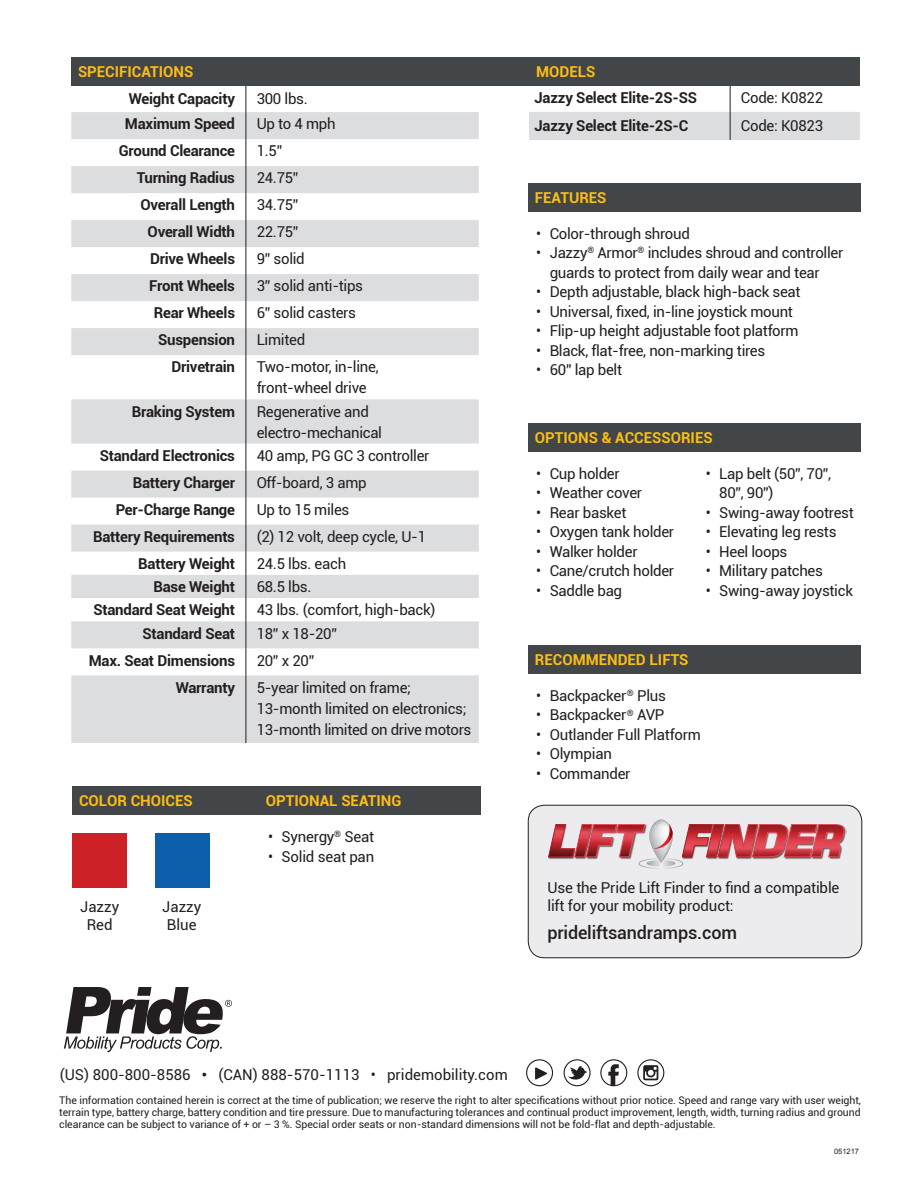
<style>
.page{position:relative;width:918px;height:1188px;background:#fff}
.page>*{position:absolute;margin:0;border:0;box-sizing:border-box;transform-origin:0 0}
.t1{font:500 18px "Roboto";letter-spacing:-.01em;color:#231f20}
.t2{font:15px/21px "Roboto";letter-spacing:-.02em;color:#231f20}
.t3{font:700 15px "Roboto";letter-spacing:-.015em;color:#231f20}
.t4{font:700 15px "Roboto";color:#fdbe12}
.t5{font:15px/18px "Roboto";color:#231f20;text-align:center}
.t6{font:10.5px/12px "Roboto";letter-spacing:-.005em;color:#231f20;text-align:justify}
.t7{font:7.5px "Arial";color:#231f20}
.s1{font-family:"Arial"}
</style>
<div class="page">
<svg style="left:71px;top:112px;width:408px;height:631px;fill:#dcdddf"></svg>
<svg style="left:246px;top:85px;width:1px;height:270px"></svg>
<hr style="left:246px;top:355px;width:1px;height:44px;background:#231f20">
<hr style="left:246px;top:399px;width:1px;height:45px;background:#231f20">
<svg style="left:246px;top:444px;width:1px;height:231px"></svg>
<hr style="left:246px;top:675px;width:1px;height:68px;background:#231f20">
<div style="left:73px;top:834px;width:54px;height:54px;background:#cd2027"></div>
<div style="left:155px;top:834px;width:54px;height:54px;background:#0d5fab"></div>
<div style="left:528px;top:805px;width:334px;height:153px;background:#ececee;border-radius:16px"></div>
<div style="left:528px;top:805px;width:334px;height:153px;border:1px solid #231f20;border-radius:16px"></div>
<div style="left:639px;top:858px;width:44px;height:11px;border:1px solid #fff;border-radius:50%"></div>
<svg style="left:548px;top:819px;width:127px;height:48px"></svg>
<img style="left:682px;top:827px;width:165px;height:32px">
<svg style="left:682px;top:824px;width:162px;height:33px;background:#c8545c"></svg>
<svg style="left:528px;top:85px;width:332px;height:55px"></svg>
<svg style="left:64px;top:987px;width:168px;height:65px"></svg>
<svg style="left:526px;top:1059px;width:27px;height:27px"></svg>
<svg style="left:564px;top:1059px;width:27px;height:27px"></svg>
<svg style="left:600px;top:1059px;width:27px;height:27px"></svg>
<svg style="left:637px;top:1059px;width:27px;height:27px"></svg>
<div style="left:71px;top:57px;width:789px;height:28px;background:#434648"></div>
<div style="left:528px;top:183px;width:332px;height:29px;background:#434648"></div>
<div style="left:528px;top:423px;width:332px;height:29px;background:#434648"></div>
<div style="left:528px;top:645px;width:332px;height:29px;background:#434648"></div>
<div style="left:72px;top:786px;width:409px;height:29px;background:#434648"></div>
<p class="t4" style="left:78px;top:61px;width:117px">SPECIFICATIONS</p>
<p class="t4" style="left:536px;top:61px;width:61px">MODELS</p>
<p class="t3" style="left:129px;top:88px;width:108px">Weight Capacity</p>
<p class="t2" style="left:257px;top:87px;width:53px">300 lbs.</p>
<p class="t3" style="left:125px;top:113px;width:112px">Maximum Speed</p>
<p class="t2" style="left:257px;top:113px;width:81px">Up to 4 mph</p>
<p class="t3" style="left:119px;top:140px;width:118px">Ground Clearance</p>
<p class="t2" style="left:257px;top:140px;width:27px">1.5”</p>
<p class="t3" style="left:137px;top:167px;width:100px">Turning Radius</p>
<p class="t2" style="left:257px;top:167px;width:43px">24.75”</p>
<p class="t3" style="left:140px;top:194px;width:96px">Overall Length</p>
<p class="t2" style="left:257px;top:194px;width:43px">34.75”</p>
<p class="t3" style="left:148px;top:221px;width:89px">Overall Width</p>
<p class="t2" style="left:257px;top:221px;width:43px">22.75”</p>
<p class="t3" style="left:150px;top:248px;width:86px">Drive Wheels</p>
<p class="t2" style="left:257px;top:248px;width:50px">9” solid</p>
<p class="t3" style="left:149px;top:275px;width:87px">Front Wheels</p>
<p class="t2" style="left:257px;top:275px;width:108px">3” solid anti-tips</p>
<p class="t3" style="left:154px;top:302px;width:83px">Rear Wheels</p>
<p class="t2" style="left:257px;top:302px;width:101px">6” solid casters</p>
<p class="t3" style="left:158px;top:329px;width:78px">Suspension</p>
<p class="t2" style="left:257px;top:329px;width:50px">Limited</p>
<p class="t3" style="left:171px;top:356px;width:65px">Drivetrain</p>
<p class="t2" style="left:257px;top:356px;width:123px">Two-motor, in-line, front-wheel drive</p>
<p class="t3" style="left:132px;top:401px;width:105px">Braking System</p>
<p class="t2" style="left:257px;top:400px;width:127px">Regenerative and electro-mechanical</p>
<p class="t3" style="left:100px;top:445px;width:137px">Standard Electronics</p>
<p class="t2" style="left:257px;top:444px;width:174px">40 amp, PG GC 3 controller</p>
<p class="t3" style="left:133px;top:472px;width:104px">Battery Charger</p>
<p class="t2" style="left:257px;top:471px;width:112px">Off-board, 3 amp</p>
<p class="t3" style="left:116px;top:499px;width:121px">Per-Charge Range</p>
<p class="t2" style="left:257px;top:498px;width:94px">Up to 15 miles</p>
<p class="t3" style="left:93px;top:526px;width:143px">Battery Requirements</p>
<p class="t2" style="left:257px;top:525px;width:171px">(2) 12 volt, deep cycle, U-1</p>
<p class="t3" style="left:138px;top:553px;width:98px">Battery Weight</p>
<p class="t2" style="left:257px;top:552px;width:91px">24.5 lbs. each</p>
<p class="t3" style="left:153px;top:576px;width:83px">Base Weight</p>
<p class="t2" style="left:257px;top:576px;width:56px">68.5 lbs.</p>
<p class="t3" style="left:93px;top:599px;width:143px">Standard Seat Weight</p>
<p class="t2" style="left:257px;top:599px;width:180px">43 lbs. (comfort, high-back)</p>
<p class="t3" style="left:143px;top:623px;width:94px">Standard Seat</p>
<p class="t2" style="left:257px;top:622px;width:82px">18” x 18-20”</p>
<p class="t3" style="left:89px;top:650px;width:148px">Max. Seat Dimensions</p>
<p class="t2" style="left:257px;top:649px;width:59px">20” x 20”</p>
<p class="t3" style="left:176px;top:677px;width:61px">Warranty</p>
<p class="t2" style="left:257px;top:676px;width:216px">5-year limited on frame;<br>13-month limited on electronics;<br>13-month limited on drive motors</p>
<p class="t4" style="left:79px;top:791px;width:115px">COLOR CHOICES</p>
<p class="t4" style="left:266px;top:791px;width:137px">OPTIONAL SEATING</p>
<p class="t5" style="left:80px;top:898px;width:41px">Jazzy<br>Red</p>
<p class="t5" style="left:162px;top:898px;width:41px">Jazzy<br>Blue</p>
<p class="t2" style="left:268px;top:826px;width:108px">• Synergy<sup>®</sup> Seat</p>
<p class="t2" style="left:268px;top:845px;width:108px">• Solid seat pan</p>
<p class="t3" style="left:535px;top:87px;width:164px">Jazzy Select Elite-2S-SS</p>
<p class="t2" style="left:741px;top:87px;width:84px">Code: K0822</p>
<p class="t3" style="left:535px;top:115px;width:155px">Jazzy Select Elite-2S-C</p>
<p class="t2" style="left:741px;top:114px;width:84px">Code: K0823</p>
<p class="t4" style="left:535px;top:187px;width:73px">FEATURES</p>
<p class="t2" style="left:536px;top:222px;width:155px">• Color-through shroud</p>
<p class="t2" style="left:550px;top:242px;width:295px;line-height:19.5px;text-indent:-13px">• Jazzy<sup>®</sup> Armor<sup>®</sup> includes shroud and controller guards to protect from daily wear and tear</p>
<p class="t2" style="left:536px;top:281px;width:266px">• Depth adjustable, black high-back seat</p>
<p class="t2" style="left:536px;top:300px;width:258px">• Universal, fixed, in-line joystick mount</p>
<p class="t2" style="left:536px;top:320px;width:264px">• Flip-up height adjustable foot platform</p>
<p class="t2" style="left:536px;top:339px;width:231px">• Black, flat-free, non-marking tires</p>
<p class="t2" style="left:536px;top:359px;width:87px">• 60” lap belt</p>
<p class="t4" style="left:535px;top:427px;width:179px">OPTIONS &amp; ACCESSORIES</p>
<p class="t2" style="left:536px;top:462px;width:85px">• Cup holder</p>
<p class="t2" style="left:536px;top:482px;width:107px">• Weather cover</p>
<p class="t2" style="left:536px;top:501px;width:92px">• Rear basket</p>
<p class="t2" style="left:536px;top:521px;width:139px">• Oxygen tank holder</p>
<p class="t2" style="left:536px;top:540px;width:103px">• Walker holder</p>
<p class="t2" style="left:536px;top:560px;width:139px">• Cane/crutch holder</p>
<p class="t2" style="left:536px;top:579px;width:87px">• Saddle bag</p>
<p class="t2" style="left:719px;top:463px;width:113px;line-height:19.5px;text-indent:-14px">• Lap belt (50”, 70”,<br>80”, 90”)</p>
<p class="t2" style="left:706px;top:501px;width:150px">• Swing-away footrest</p>
<p class="t2" style="left:706px;top:521px;width:132px">• Elevating leg rests</p>
<p class="t2" style="left:706px;top:540px;width:83px">• Heel loops</p>
<p class="t2" style="left:706px;top:560px;width:119px">• Military patches</p>
<p class="t2" style="left:706px;top:579px;width:149px">• Swing-away joystick</p>
<p class="t4" style="left:535px;top:649px;width:155px">RECOMMENDED LIFTS</p>
<p class="t2" style="left:536px;top:685px;width:131px">• Backpacker<sup>®</sup> Plus</p>
<p class="t2" style="left:536px;top:704px;width:130px">• Backpacker<sup>®</sup> AVP</p>
<p class="t2" style="left:536px;top:724px;width:166px">• Outlander Full Platform</p>
<p class="t2" style="left:536px;top:743px;width:77px">• Olympian</p>
<p class="t2" style="left:536px;top:763px;width:96px">• Commander</p>
<p class="t2" style="left:547px;top:878px;width:294px;line-height:18px">Use the Pride Lift Finder to find a compatible lift for your mobility product:</p>
<p class="t1" style="left:547px;top:920px;width:191px">prideliftsandramps.com</p>
<p class="t5" style="left:60px;top:1065px;width:450px">(US) 800-800-8586 <span class="s1">•</span> (CAN) 888-570-1113 • pridemobility.com</p>
<p class="t6" style="left:59px;top:1094px;width:803px">The information contained herein is correct at the time of publication; we reserve the right to alter specifications without prior notice. Speed and range vary with user weight, terrain type, battery charge, battery condition and tire pressure. Due to manufacturing tolerances and continual product improvement, length, width, turning radius and ground clearance can be subject to variance of + or – 3 %. Special order seats or non-standard dimensions will not be fold-flat and depth-adjustable.</p>
<p class="t7" style="left:834px;top:1147px;width:27px">051217</p>
</div>
